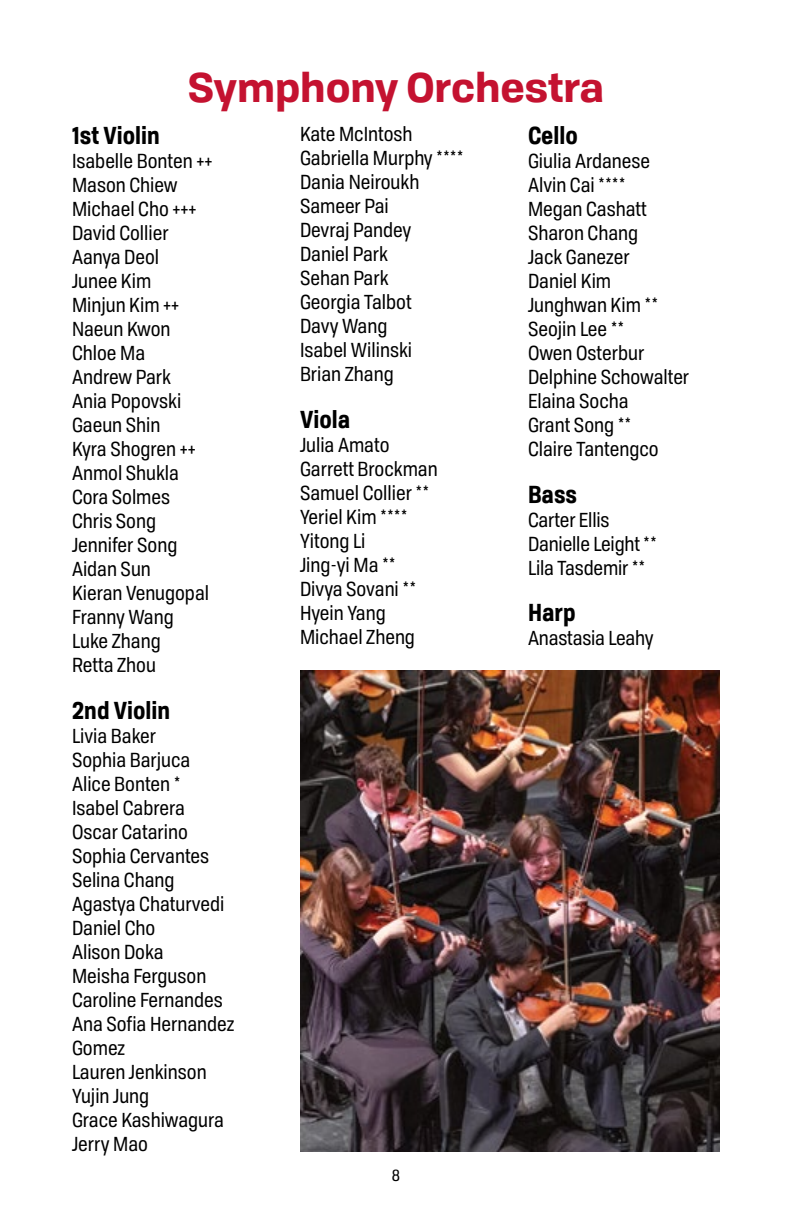
<style>
.page{position:relative;width:792px;height:1224px;background:#fff}
.page>*{position:absolute;margin:0;border:0;box-sizing:border-box;transform-origin:0 0}
.t1{font:700 40px "Tofino";color:#c41230}
.t2{font:700 24px "Tofino Narrow";color:#000}
.t3{font:20px/24px "Tofino Narrow";color:#000}
.t4{font:16px "Tofino Narrow";color:#000}
</style>
<div class="page">
<img style="left:300px;top:671px;width:420px;height:481px">
<h1 class="t1" style="left:188px;top:55px;width:418px">Symphony Orchestra</h1>
<p class="t2" style="left:528px;top:117px;width:51px">Cello</p>
<p class="t3" style="left:528px;top:148px;width:163px">Giulia Ardanese<br>Alvin Cai ****<br>Megan Cashatt<br>Sharon Chang<br>Jack Ganezer<br>Daniel Kim<br>Junghwan Kim **<br>Seojin Lee **<br>Owen Osterbur<br>Delphine Schowalter<br>Elaina Socha<br>Grant Song **<br>Claire Tantengco</p>
<p class="t2" style="left:528px;top:476px;width:51px">Bass</p>
<p class="t3" style="left:528px;top:506px;width:130px">Carter Ellis<br>Danielle Leight **<br>Lila Tasdemir **</p>
<p class="t2" style="left:528px;top:594px;width:49px">Harp</p>
<p class="t3" style="left:528px;top:625px;width:127px">Anastasia Leahy</p>
<p class="t2" style="left:72px;top:117px;width:89px">1st Violin</p>
<p class="t3" style="left:72px;top:148px;width:142px">Isabelle Bonten ++<br>Mason Chiew<br>Michael Cho +++<br>David Collier<br>Aanya Deol<br>Junee Kim<br>Minjun Kim ++<br>Naeun Kwon<br>Chloe Ma<br>Andrew Park<br>Ania Popovski<br>Gaeun Shin<br>Kyra Shogren ++<br>Anmol Shukla<br>Cora Solmes<br>Chris Song<br>Jennifer Song<br>Aidan Sun<br>Kieran Venugopal<br>Franny Wang<br>Luke Zhang<br>Retta Zhou</p>
<p class="t2" style="left:72px;top:692px;width:100px">2nd Violin</p>
<p class="t3" style="left:72px;top:722px;width:164px">Livia Baker<br>Sophia Barjuca<br>Alice Bonten *<br>Isabel Cabrera<br>Oscar Catarino<br>Sophia Cervantes<br>Selina Chang<br>Agastya Chaturvedi<br>Daniel Cho<br>Alison Doka<br>Meisha Ferguson<br>Caroline Fernandes<br>Ana Sofia Hernandez<br>Gomez<br>Lauren Jenkinson<br>Yujin Jung<br>Grace Kashiwagura<br>Jerry Mao</p>
<p class="t3" style="left:300px;top:121px;width:165px">Kate McIntosh<br>Gabriella Murphy ****<br>Dania Neiroukh<br>Sameer Pai<br>Devraj Pandey<br>Daniel Park<br>Sehan Park<br>Georgia Talbot<br>Davy Wang<br>Isabel Wilinski<br>Brian Zhang</p>
<p class="t2" style="left:300px;top:401px;width:52px">Viola</p>
<p class="t3" style="left:300px;top:431px;width:139px">Julia Amato<br>Garrett Brockman<br>Samuel Collier **<br>Yeriel Kim ****<br>Yitong Li<br>Jing-yi Ma **<br>Divya Sovani **<br>Hyein Yang<br>Michael Zheng</p>
<p class="t4" style="left:392px;top:1164px;width:10px">8</p>
</div>
